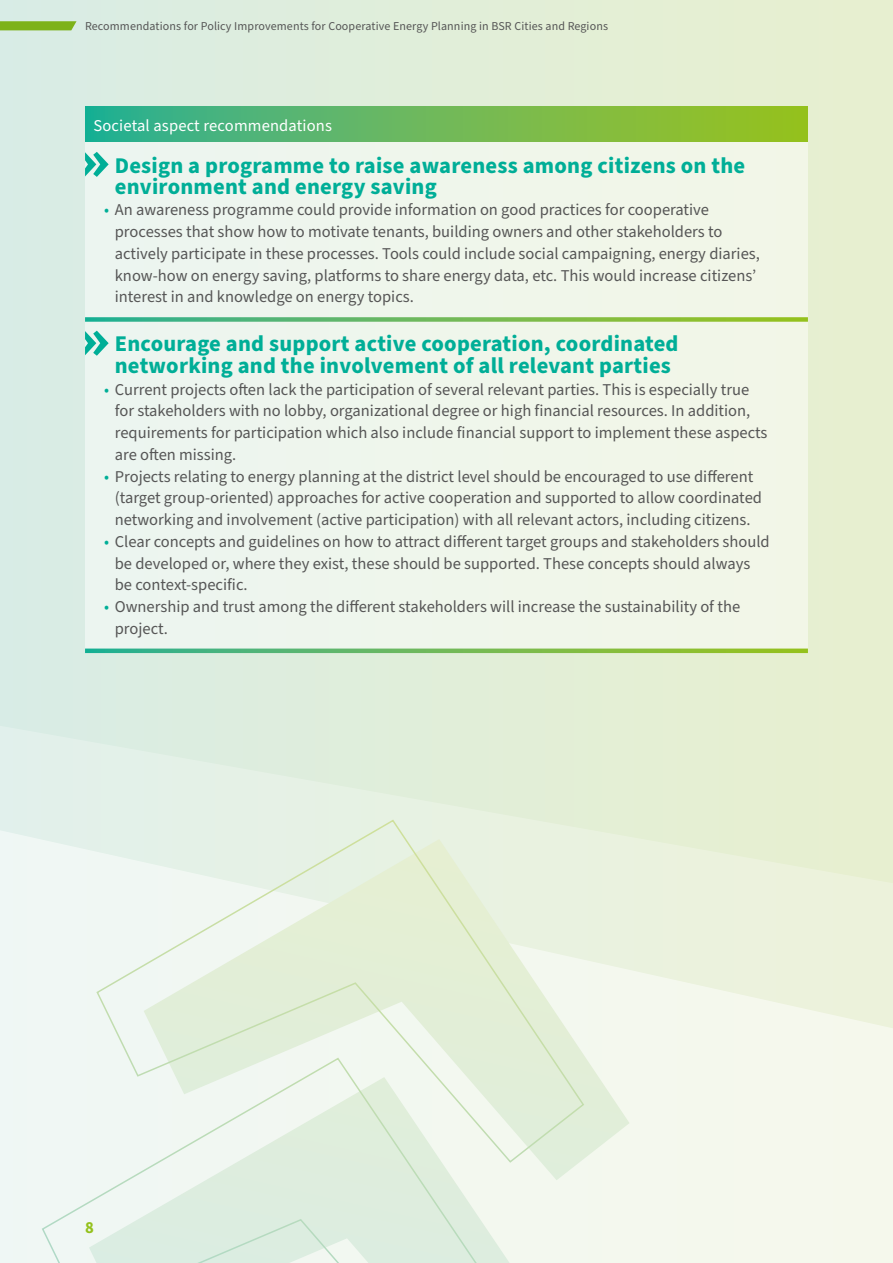
<style>
.page{position:relative;width:893px;height:1263px;background:#fff}
.page>*{position:absolute;margin:0;border:0;box-sizing:border-box;transform-origin:0 0}
.t1{font:700 22.5px/21px "Source Sans Pro";letter-spacing:.01em;color:#00ae97}
.FT___Aufzaehlung_tür{font:16.5px/21.8px "Source Sans Pro";color:#565656}
.FT{font:16.5px "Source Sans Pro";letter-spacing:.01em;color:#fff}
.t2{font:700 16.5px "Source Sans Pro";color:#94c11c}
.t3{font:12px "Source Sans Pro";letter-spacing:.01em;color:#565656}
.s1{color:#00ae97}
</style>
<div class="page">
<div style="left:0;top:0;width:893px;height:1263px;background:linear-gradient(to right,#d9ece5,#e8f0ce)"></div>
<svg style="left:0;top:723px;width:361px;height:103px;background:#e1efe4"></svg>
<svg style="left:0;top:826px;width:893px;height:437px;background:#f0f5e7"></svg>
<svg style="left:0;top:21px;width:77px;height:9px"></svg>
<svg style="left:585px;top:839px;width:44px;height:424px;background:#eef4e6"></svg>
<svg style="left:41px;top:818px;width:544px;height:445px"></svg>
<div style="left:85px;top:133px;width:723px;height:517px;background:#eff6eb"></div>
<svg style="left:85px;top:106px;width:723px;height:35px;background:#69b858"></svg>
<svg style="left:85px;top:648px;width:723px;height:5px;background:#78bf69"></svg>
<svg style="left:85px;top:317px;width:723px;height:5px;background:#76be67"></svg>
<svg style="left:85px;top:152px;width:24px;height:25px"></svg>
<svg style="left:85px;top:331px;width:24px;height:25px"></svg>
<p class="t3" style="left:85px;top:18px;width:524px">Recommendations for Policy Improvements for Cooperative Energy Planning in BSR Cities and Regions</p>
<p class="FT" style="left:94px;top:114px;width:240px">Societal aspect recommendations</p>
<h4 class="t1" style="left:115px;top:155px;width:632px">Design a programme to raise awareness among citizens on the environment and energy saving</h4>
<p class="FT___Aufzaehlung_tür" style="left:115px;top:200px;width:647px;text-indent:-11px"><span class="s1">•</span> An awareness programme could provide information on good practices for cooperative processes that show how to motivate tenants, building owners and other stakeholders to actively participate in these processes. Tools could include social campaigning, energy diaries, know-how on energy saving, platforms to share energy data, etc. This would increase citizens’ interest in and knowledge on energy topics.</p>
<h4 class="t1" style="left:115px;top:333px;width:565px;line-height:21.8px">Encourage and support active cooperation, coordinated networking and the involvement of all relevant parties</h4>
<p class="FT___Aufzaehlung_tür" style="left:115px;top:379px;width:654px;text-indent:-11px"><span class="s1">•</span> Current projects often lack the participation of several relevant parties. This is especially true for stakeholders with no lobby, organizational degree or high financial resources. In addition, requirements for participation which also include financial support to implement these aspects are often missing.</p>
<p class="FT___Aufzaehlung_tür" style="left:115px;top:466px;width:649px;text-indent:-11px"><span class="s1">•</span> Projects relating to energy planning at the district level should be encouraged to use different (target group-oriented) approaches for active cooperation and supported to allow coordinated networking and involvement (active participation) with all relevant actors, including citizens.</p>
<p class="FT___Aufzaehlung_tür" style="left:115px;top:531px;width:656px;text-indent:-11px"><span class="s1">•</span> Clear concepts and guidelines on how to attract different target groups and stakeholders should be developed or, where they exist, these should be supported. These concepts should always be context-specific.</p>
<p class="FT___Aufzaehlung_tür" style="left:115px;top:596px;width:627px;text-indent:-11px"><span class="s1">•</span> Ownership and trust among the different stakeholders will increase the sustainability of the project.</p>
<p class="t2" style="left:85px;top:1216px;width:10px">8</p>
</div>
